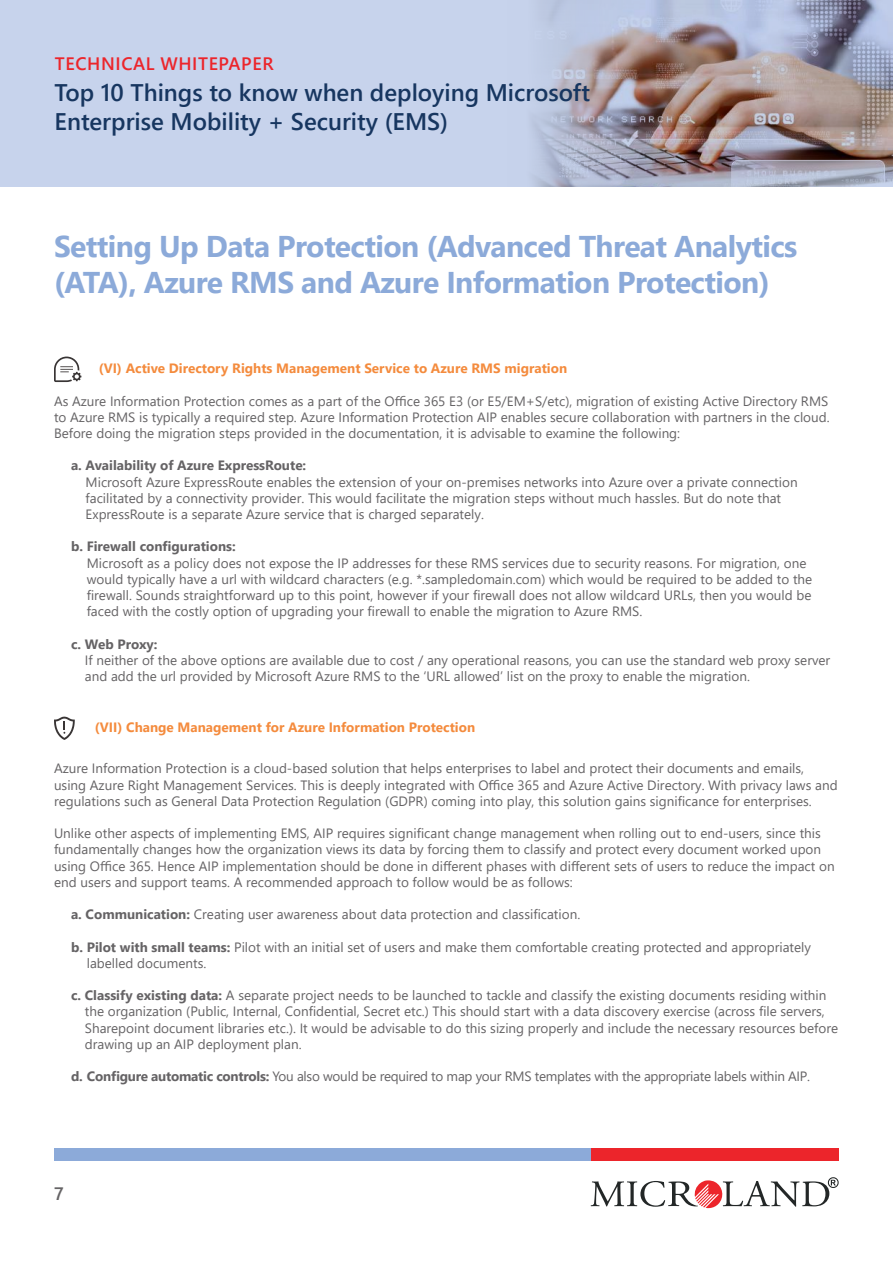
<style>
.page{position:relative;width:893px;height:1263px;background:#fff}
.page>*{position:absolute;margin:0;border:0;box-sizing:border-box;transform-origin:0 0}
.t1{font:700 30px/36px "Segoe UI";letter-spacing:-.02em;color:#8caad9}
.t2{font:600 24px/28.8px "Segoe UI";color:#173660}
.t3{font:600 18px "Segoe UI";letter-spacing:.035em;color:#ec252b}
.t4{font:600 18px "Segoe UI";color:#656365}
.t5{font:13.5px/16.2px "Segoe UI";color:#656365}
.t6{font:700 13.5px "Segoe UI";color:#f48b3d}
.t7{font:13.5px "Segoe UI";letter-spacing:-.02em;color:#656365}
.t8{font:700 13.5px "Segoe UI";color:#656365}
.s1{font-weight:700}
</style>
<div class="page">
<div style="left:0;top:0;width:893px;height:187px;background:#c7d3ec"></div>
<img style="left:532px;top:0;width:361px;height:187px">
<div style="left:54px;top:1148px;width:620px;height:12px;background:#8caad9"></div>
<div style="left:591px;top:1148px;width:248px;height:12px;background:#ec252b"></div>
<svg style="left:591px;top:1177px;width:248px;height:31px"></svg>
<svg style="left:54px;top:357px;width:27px;height:25px"></svg>
<svg style="left:54px;top:716px;width:21px;height:24px"></svg>
<h3 class="t3" style="left:55px;top:49px;width:220px">TECHNICAL WHITEPAPER</h3>
<h2 class="t2" style="left:55px;top:78px;width:537px">Top 10 Things to know when deploying Microsoft<br>Enterprise Mobility + Security (EMS)</h2>
<h1 class="t1" style="left:54px;top:228px;width:745px">Setting Up Data Protection (Advanced Threat Analytics (ATA), Azure RMS and Azure Information Protection)</h1>
<p class="t6" style="left:99px;top:357px;width:470px">(VI) Active Directory Rights Management Service to Azure RMS migration</p>
<p class="t5" style="left:54px;top:392px;width:777px;text-align:justify">As Azure Information Protection comes as a part of the Office 365 E3 (or E5/EM+S/etc), migration of existing Active Directory RMS to Azure RMS is typically a required step. Azure Information Protection AIP enables secure collaboration with partners in the cloud.<br>Before doing the migration steps provided in the documentation, it is advisable to examine the following:</p>
<p class="t8" style="left:71px;top:455px;width:237px">a. Availability of Azure ExpressRoute:</p>
<p class="t5" style="left:86px;top:473px;width:713px">Microsoft Azure ExpressRoute enables the extension of your on-premises networks into Azure over a private connection facilitated by a connectivity provider. This would facilitate the migration steps without much hassles. But do note that<br>ExpressRoute is a separate Azure service that is charged separately.</p>
<p class="t8" style="left:71px;top:536px;width:166px">b. Firewall configurations:</p>
<p class="t5" style="left:87px;top:554px;width:727px">Microsoft as a policy does not expose the IP addresses for these RMS services due to security reasons. For migration, one would typically have a url with wildcard characters (e.g. *.sampledomain.com) which would be required to be added to the firewall. Sounds straightforward up to this point, however if your firewall does not allow wildcard URLs, then you would be faced with the costly option of upgrading your firewall to enable the migration to Azure RMS.</p>
<p class="t8" style="left:71px;top:633px;width:88px">c. Web Proxy:</p>
<p class="t5" style="left:85px;top:652px;width:747px">If neither of the above options are available due to cost / any operational reasons, you can use the standard web proxy server and add the url provided by Microsoft Azure RMS to the ‘URL allowed’ list on the proxy to enable the migration.</p>
<p class="t6" style="left:95px;top:716px;width:382px">(VII) Change Management for Azure Information Protection</p>
<p class="t5" style="left:54px;top:760px;width:785px">Azure Information Protection is a cloud-based solution that helps enterprises to label and protect their documents and emails, using Azure Right Management Services. This is deeply integrated with Office 365 and Azure Active Directory. With privacy laws and regulations such as General Data Protection Regulation (GDPR) coming into play, this solution gains significance for enterprises.</p>
<p class="t5" style="left:54px;top:825px;width:782px">Unlike other aspects of implementing EMS, AIP requires significant change management when rolling out to end-users, since this fundamentally changes how the organization views its data by forcing them to classify and protect every document worked upon using Office 365. Hence AIP implementation should be done in different phases with different sets of users to reduce the impact on end users and support teams. A recommended approach to follow would be as follows:</p>
<p class="t5" style="left:71px;top:906px;width:511px"><span class="s1">a. Communication:</span> Creating user awareness about data protection and classification.</p>
<p class="t5" style="left:87px;top:938px;width:726px;text-indent:-16px"><span class="s1">b. Pilot with small teams:</span> Pilot with an initial set of users and make them comfortable creating protected and appropriately labelled documents.</p>
<p class="t5" style="left:85px;top:987px;width:755px;text-indent:-14px"><span class="s1">c. Classify existing data:</span> A separate project needs to be launched to tackle and classify the existing documents residing within the organization (Public, Internal, Confidential, Secret etc.) This should start with a data discovery exercise (across file servers, Sharepoint document libraries etc.). It would be advisable to do this sizing properly and include the necessary resources before drawing up an AIP deployment plan.</p>
<p class="t7" style="left:71px;top:1065px;width:741px"><span class="s1">d. Configure automatic controls:</span> You also would be required to map your RMS templates with the appropriate labels within AIP.</p>
<h3 class="t4" style="left:54px;top:1179px;width:11px">7</h3>
</div>
